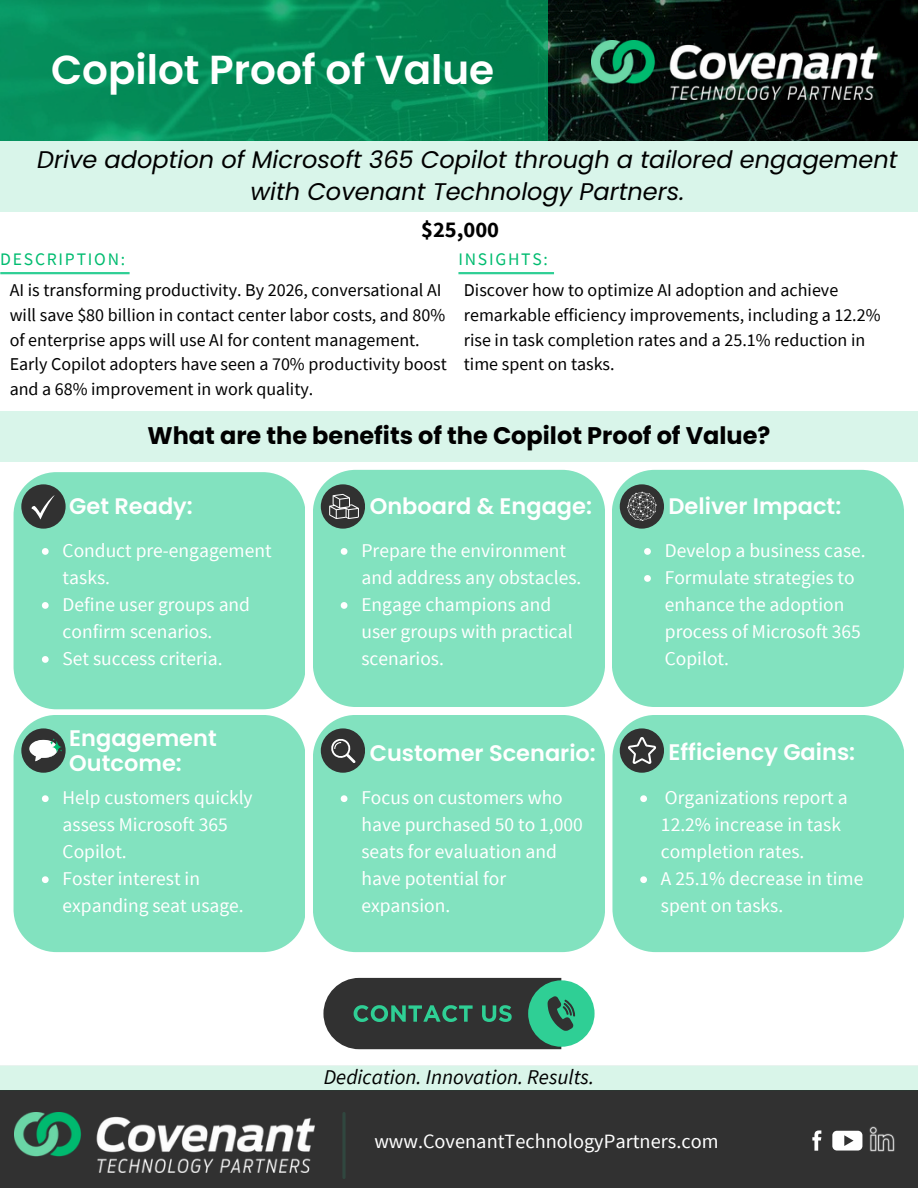
<style>
.page{position:relative;width:918px;height:1188px;background:#fff}
.page>*{position:absolute;margin:0;border:0;box-sizing:border-box;transform-origin:0 0}
.t1{font:600 40.5px "Poppins";color:#fff}
.t2{font:italic 24px/32.7px "Poppins";color:#000;text-align:center}
.t3{font:700 24px "Poppins";color:#000}
.t4{font:600 22.5px/24.8px "Poppins";color:#fff}
.t5{font:700 22.5px "Source Sans Pro";color:#000}
.t6{font:italic 21px "Source Sans Pro";color:#000}
.t7{font:20.25px "Source Sans Pro";color:#fff}
.t8{font:19.5px/27px "Source Sans Pro";color:#fff}
.t9{font:18px/24.8px "Source Sans Pro";color:#000}
.t10{font:17.55px "Source Sans Pro";letter-spacing:.1em;color:#00bc70}
</style>
<div class="page">
<div style="left:0;top:1091px;width:918px;height:97px;background:#313131"></div>
<img style="left:15px;top:1112px;width:299px;height:61px">
<img style="left:343px;top:1112px;width:2px;height:66px">
<img style="left:548px;top:0;width:370px;height:141px">
<svg style="left:0;top:0;width:548px;height:141px;fill:#038755"></svg>
<img style="left:592px;top:41px;width:286px;height:58px">
<div style="left:0;top:141px;width:918px;height:72px;background:#d9f5ea"></div>
<div style="left:0;top:1066px;width:918px;height:25px;background:#d9f5e9"></div>
<hr style="left:0;top:272px;width:130px;height:2px;background:#2fcf95">
<hr style="left:458px;top:272px;width:96px;height:2px;background:#2fcf95">
<div style="left:528px;top:980px;width:67px;height:67px;background:#2fcf95;border-radius:50%"></div>
<svg style="left:323px;top:978px;width:252px;height:71px"></svg>
<div style="left:0;top:411px;width:918px;height:51px;background:#d9f5ea"></div>
<svg style="left:812px;top:1130px;width:9px;height:21px"></svg>
<svg style="left:832px;top:1131px;width:30px;height:20px"></svg>
<img style="left:869px;top:1126px;width:26px;height:26px">
<div style="left:313px;top:470px;width:292px;height:237px;background:#82e2bf;border-radius:43px"></div>
<div style="left:14px;top:472px;width:291px;height:237px;background:#82e2bf;border-radius:43px"></div>
<div style="left:21px;top:484px;width:45px;height:45px;background:#313131;border-radius:50%"></div>
<svg style="left:31px;top:495px;width:24px;height:24px"></svg>
<div style="left:14px;top:715px;width:291px;height:237px;background:#82e2bf;border-radius:43px"></div>
<div style="left:612px;top:715px;width:292px;height:237px;background:#82e2bf;border-radius:43px"></div>
<div style="left:321px;top:484px;width:44px;height:45px;background:#313131;border-radius:50%"></div>
<svg style="left:329px;top:494px;width:29px;height:25px"></svg>
<div style="left:612px;top:470px;width:292px;height:237px;background:#82e2bf;border-radius:43px"></div>
<div style="left:620px;top:484px;width:44px;height:45px;background:#313131;border-radius:50%"></div>
<svg style="left:627px;top:492px;width:29px;height:29px"></svg>
<div style="left:21px;top:728px;width:45px;height:45px;background:#313131;border-radius:50%"></div>
<svg style="left:29px;top:738px;width:33px;height:23px"></svg>
<div style="left:313px;top:715px;width:292px;height:237px;background:#82e2bf;border-radius:43px"></div>
<div style="left:321px;top:728px;width:44px;height:45px;background:#313131;border-radius:50%"></div>
<svg style="left:331px;top:739px;width:24px;height:24px"></svg>
<svg style="left:42px;top:548px;width:7px;height:7px"></svg>
<svg style="left:42px;top:602px;width:7px;height:7px"></svg>
<svg style="left:42px;top:656px;width:7px;height:7px"></svg>
<div style="left:620px;top:728px;width:44px;height:45px;background:#313131;border-radius:50%"></div>
<svg style="left:628px;top:737px;width:28px;height:27px"></svg>
<svg style="left:341px;top:548px;width:6px;height:7px"></svg>
<svg style="left:341px;top:602px;width:6px;height:7px"></svg>
<svg style="left:644px;top:548px;width:7px;height:7px"></svg>
<svg style="left:644px;top:575px;width:7px;height:7px"></svg>
<svg style="left:42px;top:795px;width:7px;height:7px"></svg>
<svg style="left:42px;top:876px;width:7px;height:7px"></svg>
<svg style="left:341px;top:795px;width:6px;height:7px"></svg>
<svg style="left:640px;top:795px;width:7px;height:7px"></svg>
<svg style="left:640px;top:876px;width:7px;height:7px"></svg>
<h2 class="t1" style="left:51px;top:42px;width:445px">Copilot Proof of Value</h2>
<p class="t2" style="left:37px;top:143px;width:862px">Drive adoption of Microsoft 365 Copilot through a tailored engagement with Covenant Technology Partners.</p>
<h2 class="t5" style="left:421px;top:215px;width:80px">$25,000</h2>
<h1 class="t10" style="left:0;top:248px;width:126px">DESCRIPTION:</h1>
<h3 class="t10" style="left:458px;top:248px;width:91px">INSIGHTS:</h3>
<h5 class="t9" style="left:10px;top:277px;width:439px">AI is transforming productivity. By 2026, conversational AI will save $80 billion in contact center labor costs, and 80% of enterprise apps will use AI for content management.<br>Early Copilot adopters have seen a 70% productivity boost and a 68% improvement in work quality.</h5>
<h5 class="t9" style="left:464px;top:277px;width:418px">Discover how to optimize AI adoption and achieve remarkable efficiency improvements, including a 12.2% rise in task completion rates and a 25.1% reduction in time spent on tasks.</h5>
<p class="t3" style="left:148px;top:419px;width:624px">What are the benefits of the Copilot Proof of Value?</p>
<p class="t4" style="left:69px;top:494px;width:125px">Get Ready:</p>
<h2 class="t8" style="left:63px;top:537px;width:210px">Conduct pre-engagement tasks.</h2>
<p class="t8" style="left:63px;top:591px;width:189px">Define user groups and confirm scenarios.</p>
<p class="t8" style="left:63px;top:645px;width:161px">Set success criteria.</p>
<p class="t4" style="left:69px;top:726px;width:149px">Engagement<br>Outcome:</p>
<p class="t8" style="left:63px;top:784px;width:192px">Help customers quickly assess Microsoft 365<br>Copilot.</p>
<p class="t8" style="left:63px;top:865px;width:183px">Foster interest in expanding seat usage.</p>
<p class="t4" style="left:370px;top:493px;width:224px">Onboard &amp; Engage:</p>
<h2 class="t4" style="left:669px;top:494px;width:174px">Deliver Impact:</h2>
<p class="t8" style="left:361px;top:537px;width:221px">Prepare the environment and address any obstacles.</p>
<p class="t8" style="left:361px;top:591px;width:213px">Engage champions and user groups with practical scenarios.</p>
<p class="t4" style="left:370px;top:741px;width:228px">Customer Scenario:</p>
<p class="t8" style="left:665px;top:537px;width:202px">Develop a business case.</p>
<h2 class="t8" style="left:665px;top:564px;width:198px">Formulate strategies to enhance the adoption process of Microsoft 365<br>Copilot.</h2>
<p class="t4" style="left:669px;top:740px;width:188px">Efficiency Gains:</p>
<p class="t8" style="left:361px;top:784px;width:223px">Focus on customers who have purchased 50 to 1,000 seats for evaluation and have potential for expansion.</p>
<h2 class="t8" style="left:661px;top:784px;width:188px">Organizations report a<br>12.2% increase in task completion rates.</h2>
<p class="t8" style="left:661px;top:865px;width:204px">A 25.1% decrease in time spent on tasks.</p>
<p class="t6" style="left:324px;top:1063px;width:272px">Dedication. Innovation. Results.</p>
<p class="t7" style="left:374px;top:1128px;width:346px">www.CovenantTechnologyPartners.com</p>
</div>
